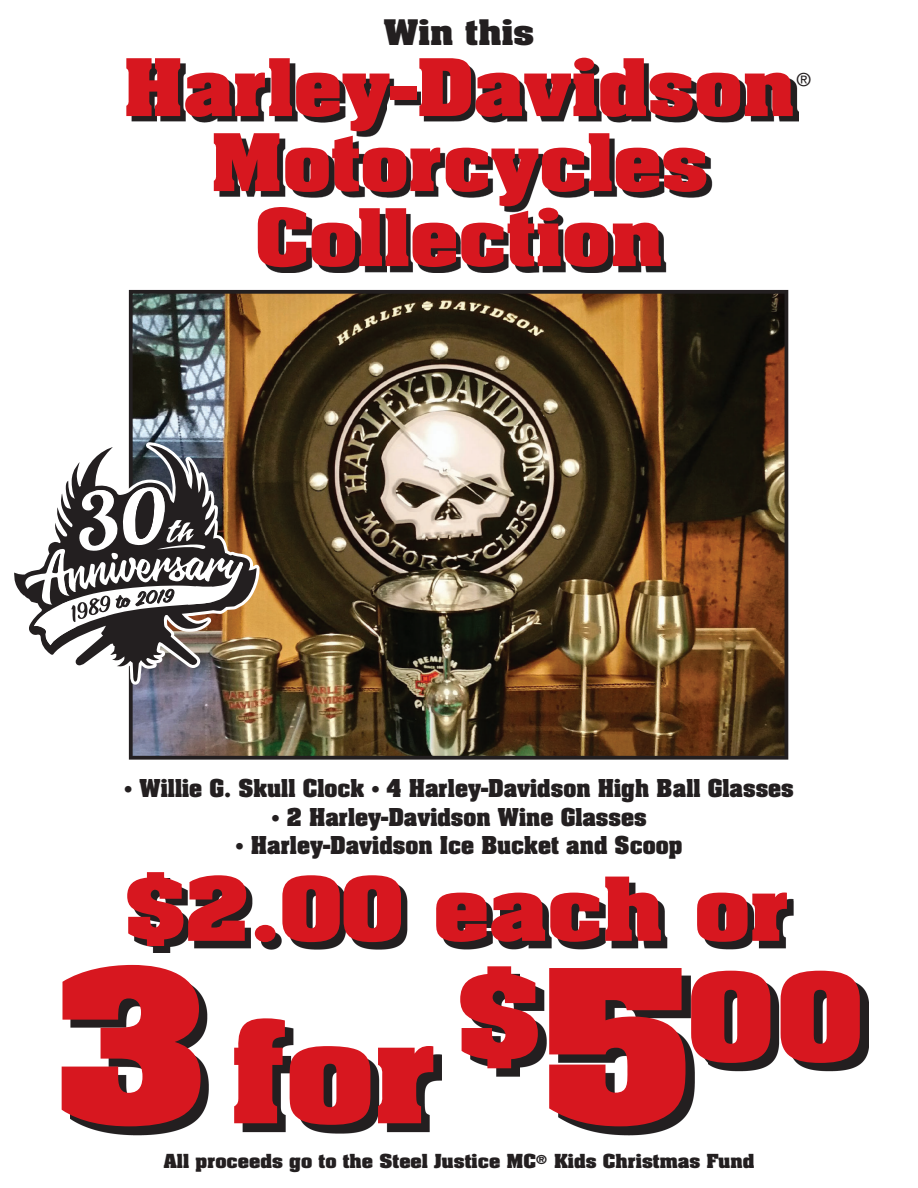
<style>
.page{position:relative;width:918px;height:1188px;background:#fff}
.page>*{position:absolute;margin:0;border:0;box-sizing:border-box;transform-origin:0 0}
.t1{font:700 120px "Aachen";color:#d7171f;scale:1.2 1}
.t2{font:700 103.5px "Aachen";color:#d7171f;scale:1.2 1}
.t3{font:700 75px "Aachen";color:#d7171f;scale:1.2 1}
.t4{font:700 67.5px/75px "Aachen";color:#d7171f;text-align:center;scale:1.15 1}
.t5{font:700 30px "Aachen";color:#231f20;scale:1.15 1}
.t6{font:700 21px "Aachen";color:#231f20}
.t7{font:18px "Helvetica LT Std";color:#231f20}
.t8{font:700 16.5px "Aachen";color:#231f20;scale:1.1 1}
.s1{font-size:181.2px}
</style>
<div class="page">
<img style="left:134px;top:879px;width:660px;height:74px">
<img style="left:70px;top:974px;width:799px;height:161px">
<img style="left:129px;top:290px;width:659px;height:470px">
<img style="left:132px;top:63px;width:667px;height:210px">
<svg style="left:128px;top:442px;width:132px;height:243px;background:#746858"></svg>
<svg style="left:14px;top:445px;width:243px;height:237px"></svg>
<svg style="left:17px;top:480px;width:238px;height:178px"></svg>
<h3 class="t5" style="left:384px;top:15px;width:133px">Win this</h3>
<h3 class="t4" style="left:123px;top:52px;width:586px">Harley-Davidson<br>Motorcycles<br>Collection</h3>
<p class="t7" style="left:797px;top:69px;width:15px">®</p>
<p class="t6" style="left:124px;top:776px;width:671px">• Willie G. Skull Clock • 4 Harley-Davidson High Ball Glasses</p>
<p class="t6" style="left:271px;top:805px;width:377px">• 2 Harley-Davidson Wine Glasses</p>
<p class="t6" style="left:236px;top:833px;width:449px">• Harley-Davidson Ice Bucket and Scoop</p>
<h3 class="t3" style="left:126px;top:866px;width:555px">$2.00 each or</h3>
<h1 class="t1" style="left:56px;top:1003px;width:320px"><span class="s1">3</span> for</h1>
<h2 class="t2" style="left:458px;top:957px;width:338px">$<span class="s1">5</span>00</h2>
<p class="t8" style="left:164px;top:1151px;width:538px">All proceeds go to the Steel Justice MC<sup>®</sup> Kids Christmas Fund</p>
</div>
